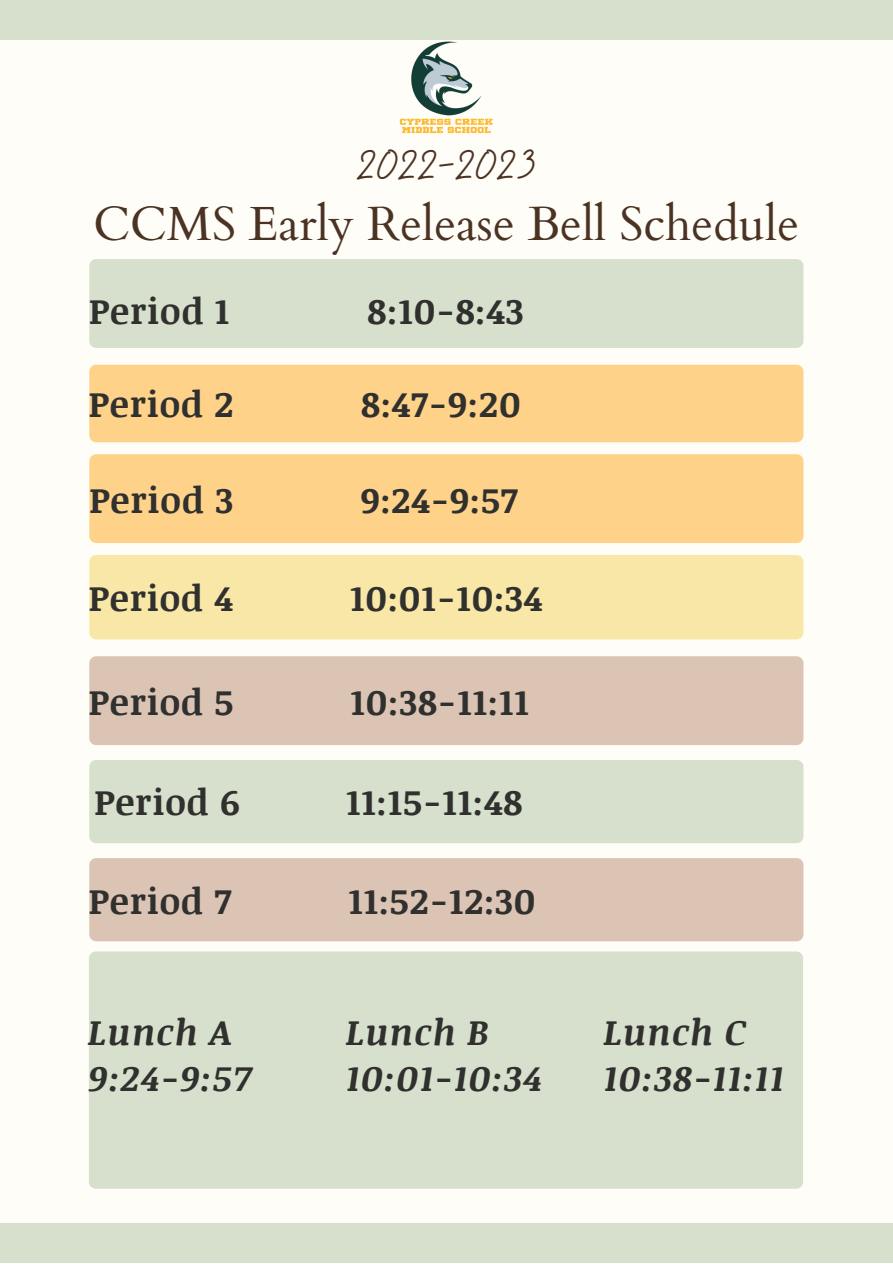
<style>
.page{position:relative;width:893px;height:1264px;background:#fff}
.page>*{position:absolute;margin:0;border:0;box-sizing:border-box;transform-origin:0 0}
.t1{font:48px "Cardo";color:#4b3323}
.t2{font:37.5px "Halimun";color:#4b3323}
.t3{font:700 36px "Noticia Text";letter-spacing:.025em;color:#30302f}
.t4{font:italic 700 36px/46px "Noticia Text";letter-spacing:.025em;color:#30302f}
</style>
<div class="page">
<div style="left:0;top:0;width:892px;height:1262px;background:#fffdf7"></div>
<div style="left:0;top:0;width:892px;height:39px;background:#d7e0cc"></div>
<div style="left:0;top:1223px;width:892px;height:39px;background:#d7e0cc"></div>
<div style="left:89px;top:365px;width:714px;height:77px;background:#ffd28a;border-radius:7px"></div>
<div style="left:89px;top:259px;width:714px;height:89px;background:#d7e0cc;border-radius:7px"></div>
<div style="left:89px;top:656px;width:714px;height:89px;background:#dbc4b4;border-radius:7px"></div>
<div style="left:89px;top:760px;width:714px;height:83px;background:#d7e0cc;border-radius:7px"></div>
<div style="left:89px;top:858px;width:714px;height:83px;background:#dbc4b4;border-radius:7px"></div>
<div style="left:89px;top:555px;width:714px;height:84px;background:#f8e7a6;border-radius:7px"></div>
<div style="left:89px;top:454px;width:714px;height:89px;background:#ffd28a;border-radius:7px"></div>
<img style="left:398px;top:39px;width:96px;height:94px">
<div style="left:89px;top:951px;width:714px;height:237px;background:#d7e0cc;border-radius:7px"></div>
<p class="t2" style="left:357px;top:145px;width:181px">2022-2023</p>
<h1 class="t1" style="left:93px;top:192px;width:707px">CCMS Early Release Bell Schedule</h1>
<p class="t3" style="left:89px;top:285px;width:142px">Period 1</p>
<p class="t3" style="left:367px;top:285px;width:157px">8:10-8:43</p>
<p class="t3" style="left:88px;top:379px;width:146px">Period 2</p>
<p class="t3" style="left:361px;top:379px;width:161px">8:47-9:20</p>
<p class="t3" style="left:89px;top:474px;width:145px">Period 3</p>
<p class="t3" style="left:361px;top:474px;width:158px">9:24-9:57</p>
<p class="t3" style="left:88px;top:572px;width:146px">Period 4</p>
<p class="t3" style="left:350px;top:572px;width:194px">10:01-10:34</p>
<p class="t3" style="left:94px;top:572px;width:142px">Period 1</p>
<p class="t3" style="left:362px;top:572px;width:165px">8:10-9:00</p>
<p class="t3" style="left:88px;top:676px;width:146px">Period 5</p>
<p class="t3" style="left:350px;top:676px;width:180px">10:38-11:11</p>
<p class="t3" style="left:94px;top:776px;width:147px">Period 6</p>
<p class="t3" style="left:346px;top:776px;width:178px">11:15-11:48</p>
<p class="t3" style="left:88px;top:874px;width:144px">Period 7</p>
<p class="t3" style="left:348px;top:874px;width:189px">11:52-12:30</p>
<p class="t4" style="left:88px;top:1007px;width:165px">Lunch A<br>9:24-9:57</p>
<p class="t4" style="left:346px;top:1007px;width:198px">Lunch B<br>10:01-10:34</p>
<p class="t4" style="left:603px;top:1007px;width:182px">Lunch C<br>10:38-11:11</p>
</div>
